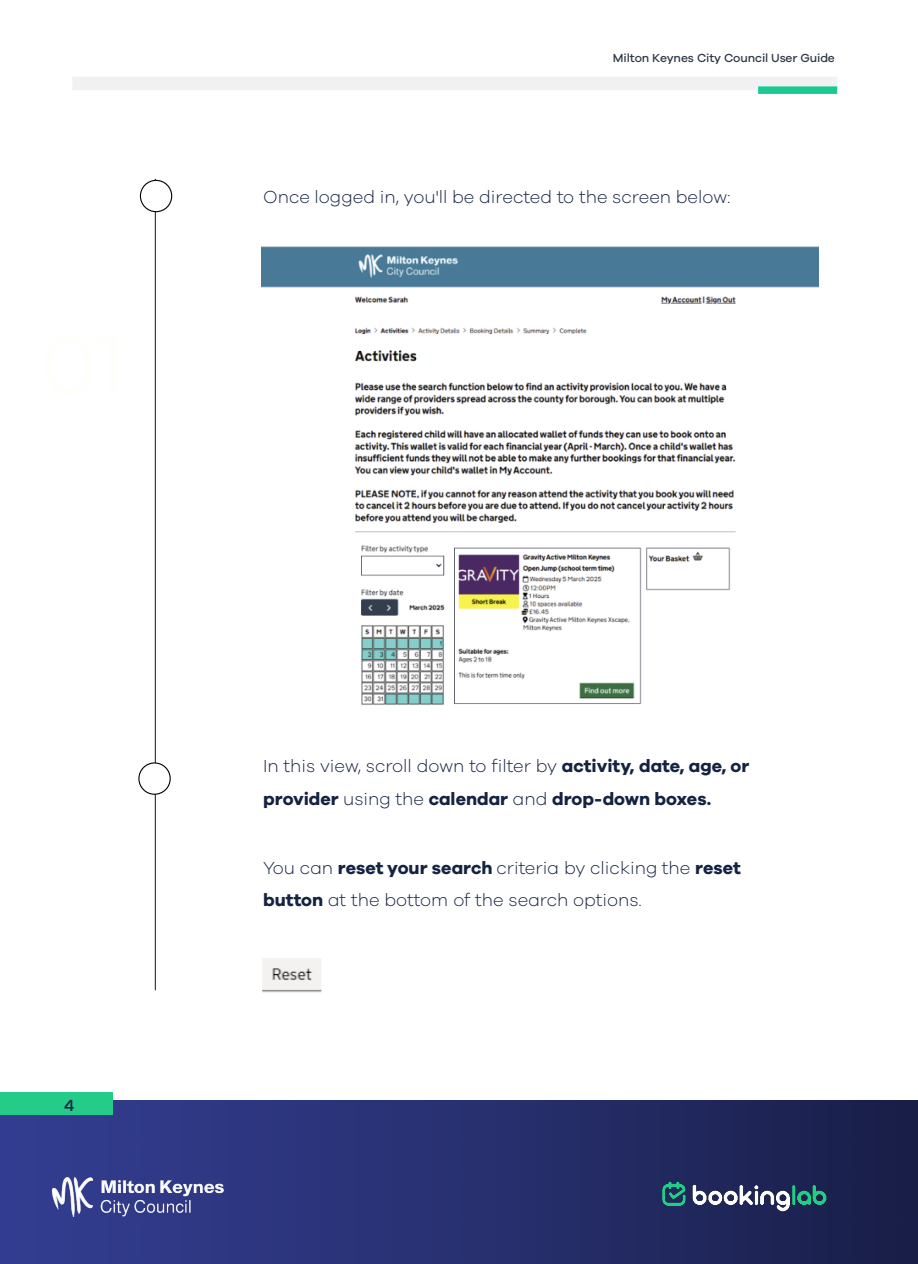
<style>
.page{position:relative;width:918px;height:1264px;background:#fff}
.page>*{position:absolute;margin:0;border:0;box-sizing:border-box;transform-origin:0 0}
.t1{font:300 18px/32.4px "Galano Grotesque";color:#152342}
.t2{font:700 18px/32.4px "Galano Grotesque";letter-spacing:-.005em;color:#152342}
.t3{font:500 16.5px "Galano Grotesque";color:#152342}
.t4{font:500 12px "Galano Grotesque";letter-spacing:-.01em;color:#2c3747}
.s1{font-weight:300}
.s2{font-weight:700}
</style>
<div class="page">
<div style="left:72px;top:77px;width:765px;height:13px;background:#f1f1f2"></div>
<div style="left:758px;top:86px;width:79px;height:8px;background:#19c991"></div>
<img style="left:0;top:1100px;width:918px;height:163px">
<div style="left:0;top:1091px;width:113px;height:23px;background:#24cc89"></div>
<img style="left:650px;top:1175px;width:187px;height:38px">
<img style="left:49px;top:1172px;width:179px;height:44px">
<hr style="left:155px;top:179px;width:1px;height:810px;background:#2e2e2e">
<img style="left:262px;top:958px;width:60px;height:35px">
<div style="left:140px;top:180px;width:32px;height:32px;background:#fff;border-radius:50%"></div>
<div style="left:140px;top:180px;width:32px;height:32px;border:1px solid #000;border-radius:50%"></div>
<div style="left:139px;top:762px;width:31px;height:32px;background:#fff;border-radius:50%"></div>
<div style="left:138px;top:762px;width:33px;height:32px;border:1px solid #000;border-radius:50%"></div>
<img style="left:262px;top:246px;width:557px;height:459px">
<p class="t4" style="left:613px;top:51px;width:223px">Milton Keynes City Council User Guide</p>
<p class="t1" style="left:263px;top:180px;width:469px">Once logged in, you'll be directed to the screen below:</p>
<p class="t3" style="left:64px;top:1095px;width:12px">4</p>
<p class="t2" style="left:263px;top:749px;width:487px"><span class="s1">In this view, scroll down to filter by</span> activity, date, age, or provider <span class="s1">using the</span> calendar <span class="s1">and</span> drop-down boxes.</p>
<p class="t1" style="left:263px;top:850px;width:479px">You can <span class="s2">reset your search</span> criteria by clicking the <span class="s2">reset button</span> at the bottom of the search options.</p>
</div>
